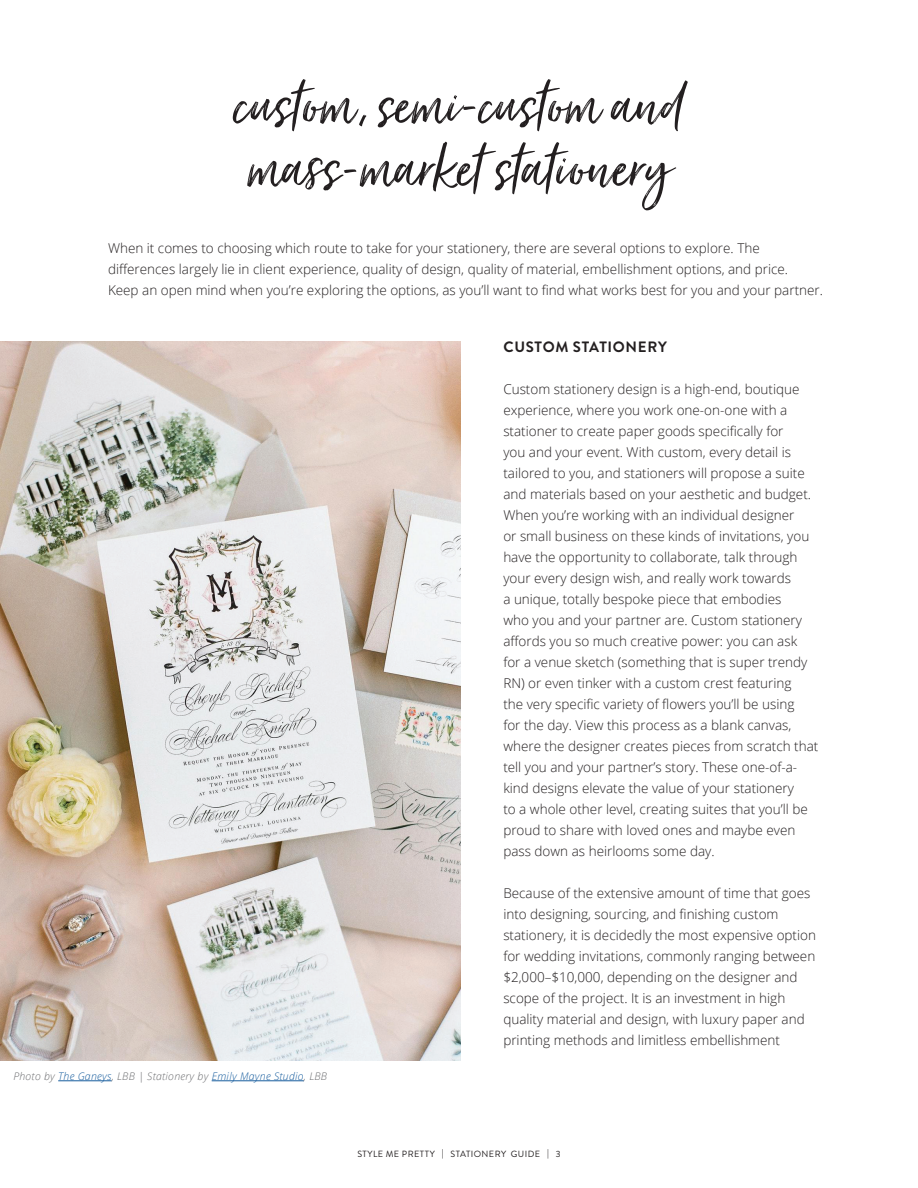
<style>
.page{position:relative;width:918px;height:1188px;background:#fff}
.page>*{position:absolute;margin:0;border:0;box-sizing:border-box;transform-origin:0 0}
.t1{font:75px/63px "Just Lovely";color:#231f20}
.t2{font:700 15px "Brandon Grotesque";letter-spacing:.045em;color:#231f20}
.t3{font:300 13.5px/21px "Open Sans";color:#231f20}
.t4{font:italic 300 10.5px "Open Sans";letter-spacing:.025em;color:#6c6d70}
.t5{font:9px "Brandon Grotesque";letter-spacing:.045em;color:#231f20}
.s1{color:#175d9e}
</style>
<div class="page">
<img style="left:0;top:342px;width:460px;height:719px">
<hr style="left:58px;top:1081px;width:54px;height:1px;background:#175d9e">
<hr style="left:212px;top:1081px;width:92px;height:1px;background:#175d9e">
<h1 class="t1" style="left:234px;top:77px;width:452px">custom, semi-custom and mass-market stationery</h1>
<p class="t3" style="left:108px;top:237px;width:717px">When it comes to choosing which route to take for your stationery, there are several options to explore. The differences largely lie in client experience, quality of design, quality of material, embellishment options, and price.<br>Keep an open mind when you’re exploring the options, as you’ll want to find what works best for you and your partner.</p>
<p class="t4" style="left:13px;top:1069px;width:315px">Photo by <span class="s1">The Ganeys</span>, LBB | Stationery by <span class="s1">Emily Mayne Studio</span>, LBB</p>
<p class="t2" style="left:503px;top:337px;width:165px">CUSTOM STATIONERY</p>
<p class="t3" style="left:503px;top:379px;width:317px">Custom stationery design is a high-end, boutique experience, where you work one-on-one with a stationer to create paper goods specifically for<br>you and your event. With custom, every detail is tailored to you, and stationers will propose a suite and materials based on your aesthetic and budget.<br>When you’re working with an individual designer<br>or small business on these kinds of invitations, you have the opportunity to collaborate, talk through your every design wish, and really work towards<br>a unique, totally bespoke piece that embodies<br>who you and your partner are. Custom stationery affords you so much creative power: you can ask<br>for a venue sketch (something that is super trendy RN) or even tinker with a custom crest featuring<br>the very specific variety of flowers you’ll be using<br>for the day. View this process as a blank canvas, where the designer creates pieces from scratch that tell you and your partner’s story. These one-of-a&shy;kind designs elevate the value of your stationery<br>to a whole other level, creating suites that you’ll be proud to share with loved ones and maybe even pass down as heirlooms some day.</p>
<p class="t3" style="left:503px;top:883px;width:314px">Because of the extensive amount of time that goes into designing, sourcing, and finishing custom stationery, it is decidedly the most expensive option for wedding invitations, commonly ranging between $2,000–$10,000, depending on the designer and scope of the project. It is an investment in high quality material and design, with luxury paper and printing methods and limitless embellishment</p>
<p class="t5" style="left:357px;top:1147px;width:205px">STYLE ME PRETTY | STATIONERY GUIDE | 3</p>
</div>
